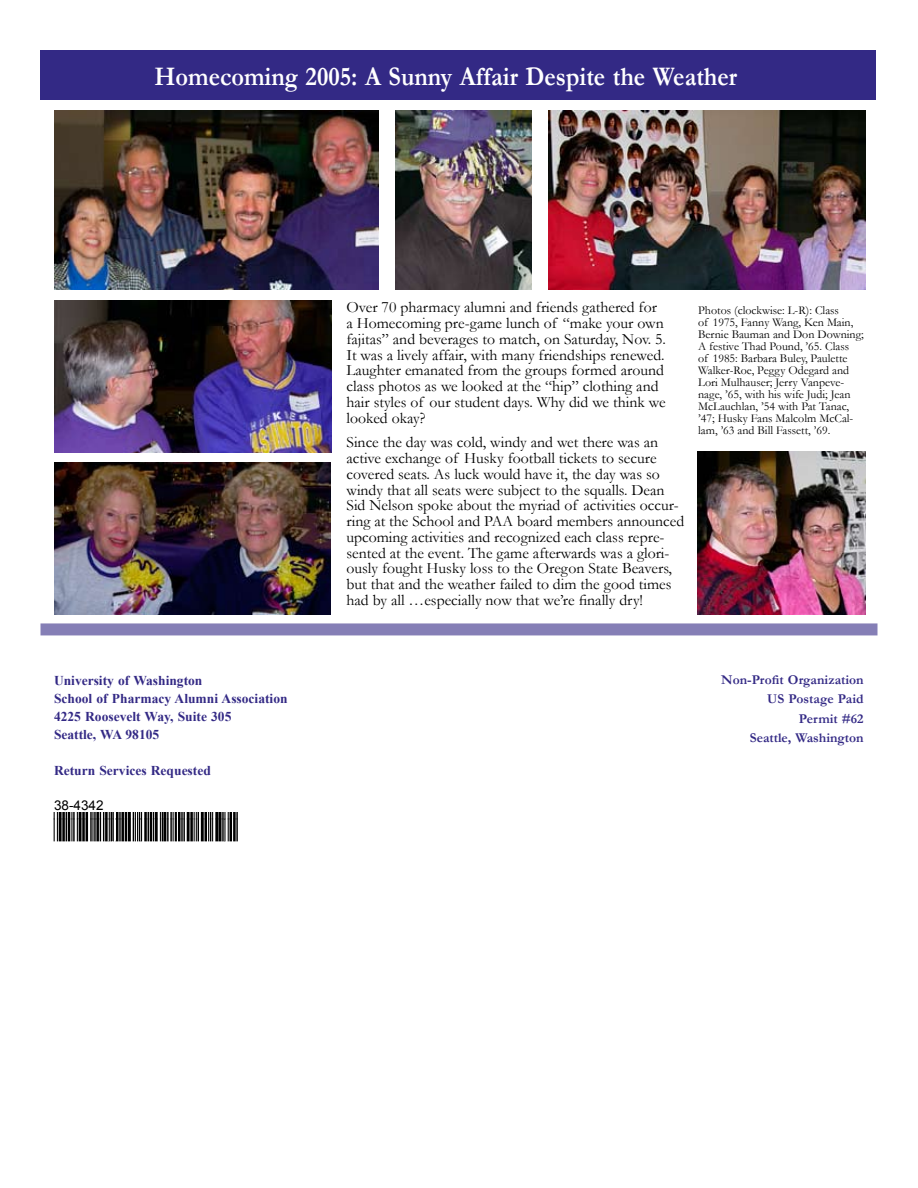
<style>
.page{position:relative;width:918px;height:1188px;background:#fff}
.page>*{position:absolute;margin:0;border:0;box-sizing:border-box;transform-origin:0 0}
.t1{font:700 27px "Garamond";color:#fff;scale:.9 1}
.t2{font:15.75px/15.8px "Garamond";color:#000}
.t3{font:700 13.5px/18px "Times New Roman";color:#332985}
.t4{font:700 13.5px/19.5px "Garamond";color:#332985;text-align:right}
.t5{font:13.5px "Arial";color:#000}
.t6{font:12px/12px "Garamond";color:#000}
</style>
<div class="page">
<div style="left:40px;top:50px;width:836px;height:49px;background:#332985"></div>
<div style="left:40px;top:623px;width:838px;height:12px;background:#857fb6"></div>
<img style="left:53px;top:825px;width:185px;height:17px">
<img style="left:53px;top:813px;width:185px;height:12px">
<img style="left:395px;top:110px;width:136px;height:180px">
<img style="left:54px;top:463px;width:277px;height:152px">
<img style="left:549px;top:110px;width:316px;height:179px">
<img style="left:54px;top:110px;width:324px;height:179px">
<img style="left:54px;top:300px;width:277px;height:153px">
<img style="left:697px;top:452px;width:168px;height:163px">
<h1 class="t1" style="left:155px;top:58px;width:649px">Homecoming 2005: A Sunny Affair Despite the Weather</h1>
<p class="t3" style="left:54px;top:671px;width:235px">University of Washington<br>School of Pharmacy Alumni Association<br>4225 Roosevelt Way, Suite 305<br>Seattle, WA 98105</p>
<p class="t3" style="left:54px;top:761px;width:158px">Return Services Requested</p>
<p class="t5" style="left:54px;top:796px;width:51px">38-4342</p>
<p class="t2" style="left:346px;top:299px;width:321px">Over 70 pharmacy alumni and friends gathered for a Homecoming pre-game lunch of “make your own fajitas” and beverages to match, on Saturday, Nov. 5.<br>It was a lively affair, with many friendships renewed.<br>Laughter emanated from the groups formed around class photos as we looked at the “hip” clothing and hair styles of our student days. Why did we think we looked okay?</p>
<p class="t2" style="left:346px;top:434px;width:339px">Since the day was cold, windy and wet there was an active exchange of Husky football tickets to secure covered seats. As luck would have it, the day was so windy that all seats were subject to the squalls. Dean Sid Nelson spoke about the myriad of activities occur&shy;ring at the School and PAA board members announced upcoming activities and recognized each class repre&shy;sented at the event. The game afterwards was a glori&shy;ously fought Husky loss to the Oregon State Beavers, but that and the weather failed to dim the good times had by all …especially now that we’re finally dry!</p>
<p class="t6" style="left:698px;top:304px;width:167px">Photos (clockwise: L-R): Class<br>of 1975, Fanny Wang, Ken Main,<br>Bernie Bauman and Don Downing;<br>A festive Thad Pound, ’65. Class<br>of 1985: Barbara Buley, Paulette<br>Walker-Roe, Peggy Odegard and<br>Lori Mulhauser; Jerry Vanpeve&shy;nage, ’65, with his wife Judi; Jean<br>McLauchlan, ’54 with Pat Tanac, ’47; Husky Fans Malcolm McCal&shy;lam, ’63 and Bill Fassett, ’69.</p>
<p class="t4" style="left:721px;top:670px;width:144px">Non-Profit Organization<br>US Postage Paid<br>Permit #62<br>Seattle, Washington</p>
</div>
